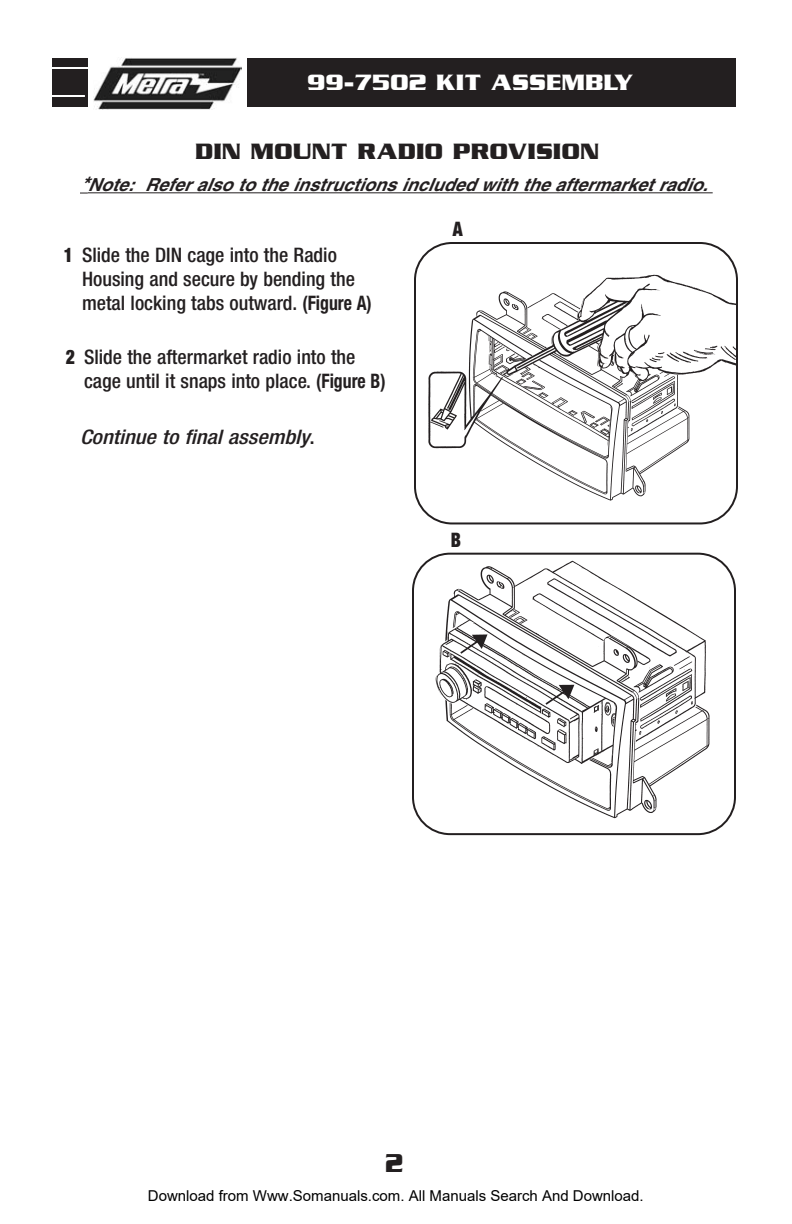
<style>
.page{position:relative;width:792px;height:1224px;background:#fff}
.page>*{position:absolute;margin:0;border:0;box-sizing:border-box;transform-origin:0 0}
.t1{font:700 28px "Serpentine ICG";color:#231f20;scale:.87 1}
.t2{font:700 24px "Serpentine ICG";color:#231f20}
.t3{font:700 24px "Serpentine ICG";color:#fff}
.t4{font:500 condensed 20px/24px "Helvetica Neue";color:#231f20}
.t5{font:italic 500 condensed 20px "Helvetica Neue";color:#231f20;scale:1.12 1}
.t6{font:900 condensed 20px "Helvetica Neue";color:#231f20;scale:.89 1}
.t7{font:italic 700 18px "Helvetica";color:#231f20}
.t8{font:15px "Arial";color:#000}
.s1{font-size:20px}
.s2{font-weight:700}
.s3{font-style:normal}
</style>
<div class="page">
<div style="left:52px;top:59px;width:684px;height:48px;background:#231f20"></div>
<div style="left:89px;top:36px;width:158px;height:89px;background:#fff"></div>
<img style="left:93px;top:57px;width:148px;height:53px">
<hr style="left:0;top:95px;width:85px;height:2px;background:#fff">
<hr style="left:0;top:67px;width:88px;height:2px;background:#fff">
<svg style="left:412px;top:553px;width:324px;height:282px"></svg>
<svg style="left:414px;top:242px;width:324px;height:282px"></svg>
<hr style="left:88px;top:192px;width:625px;height:1px;background:#231f20">
<p class="t3" style="left:307px;top:67px;width:328px">99-7502 KIT ASSEMBLY</p>
<p class="t2" style="left:195px;top:137px;width:406px">DIN MOUNT RADIO PROVISION</p>
<p class="t7" style="left:80px;top:178px;width:633px"><span class="s1">*</span>Note: Refer also to the instructions included with the aftermarket radio.</p>
<p class="t6" style="left:64px;top:247px;width:12px">1</p>
<p class="t4" style="left:82px;top:244px;width:291px">Slide the DIN cage into the Radio<br>Housing and secure by bending the metal locking tabs outward. <span class="s2">(Figure A)</span></p>
<p class="t6" style="left:66px;top:350px;width:12px">2</p>
<p class="t4" style="left:84px;top:347px;width:303px">Slide the aftermarket radio into the cage until it snaps into place. <span class="s2">(Figure B)</span></p>
<p class="t5" style="left:80px;top:429px;width:211px">Continue to final assembly<span class="s3">.</span></p>
<p class="t6" style="left:453px;top:222px;width:13px">A</p>
<p class="t6" style="left:451px;top:533px;width:13px">B</p>
<h1 class="t1" style="left:385px;top:1146px;width:22px">2</h1>
<p class="t8" style="left:148px;top:1187px;width:497px">Download from Www.Somanuals.com. All Manuals Search And Download.</p>
</div>
